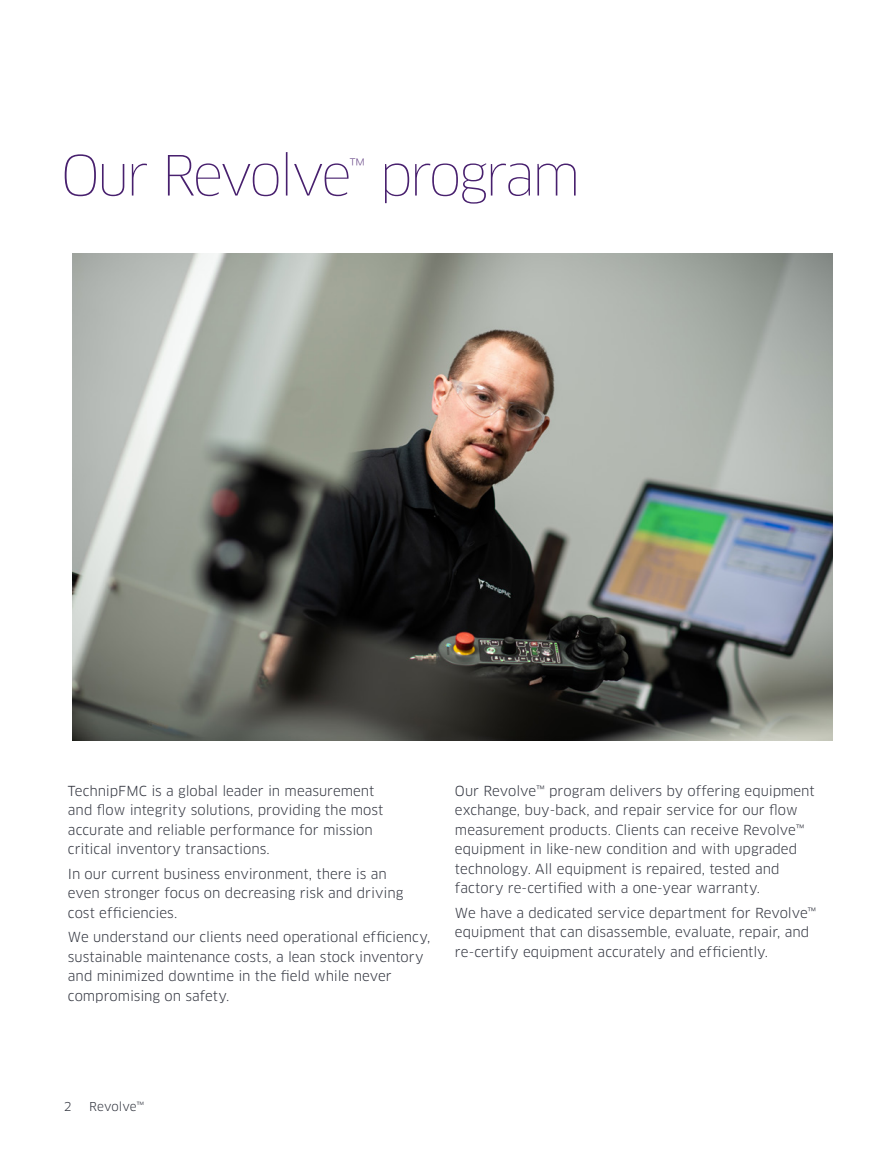
<style>
.page{position:relative;width:893px;height:1149px;background:#fff}
.page>*{position:absolute;margin:0;border:0;box-sizing:border-box;transform-origin:0 0}
.t1{font:100 54px "Clan OT";letter-spacing:-.06em;color:#48206e}
.t2{font:13.5px/19.5px "Clan OT";letter-spacing:-.005em;color:#343741}
.t3{font:12px "Clan OT";letter-spacing:-.005em;color:#343741}
</style>
<div class="page">
<img style="left:72px;top:254px;width:760px;height:486px">
<h1 class="t1" style="left:60px;top:143px;width:522px">Our Revolve<sup>™</sup> program</h1>
<p class="t2" style="left:68px;top:780px;width:317px">TechnipFMC is a global leader in measurement and flow integrity solutions, providing the most accurate and reliable performance for mission critical inventory transactions.</p>
<p class="t2" style="left:68px;top:863px;width:337px">In our current business environment, there is an even stronger focus on decreasing risk and driving cost efficiencies.</p>
<p class="t2" style="left:68px;top:927px;width:364px">We understand our clients need operational efficiency, sustainable maintenance costs, a lean stock inventory and minimized downtime in the field while never compromising on safety.</p>
<p class="t2" style="left:455px;top:780px;width:361px">Our Revolve™ program delivers by offering equipment exchange, buy-back, and repair service for our flow measurement products. Clients can receive Revolve™ equipment in like-new condition and with upgraded technology. All equipment is repaired, tested and factory re-certified with a one-year warranty.</p>
<p class="t2" style="left:455px;top:902px;width:363px">We have a dedicated service department for Revolve™ equipment that can disassemble, evaluate, repair, and re-certify equipment accurately and efficiently.</p>
<p class="t3" style="left:64px;top:1098px;width:9px">2</p>
<p class="t3" style="left:89px;top:1098px;width:56px">Revolve™</p>
</div>
